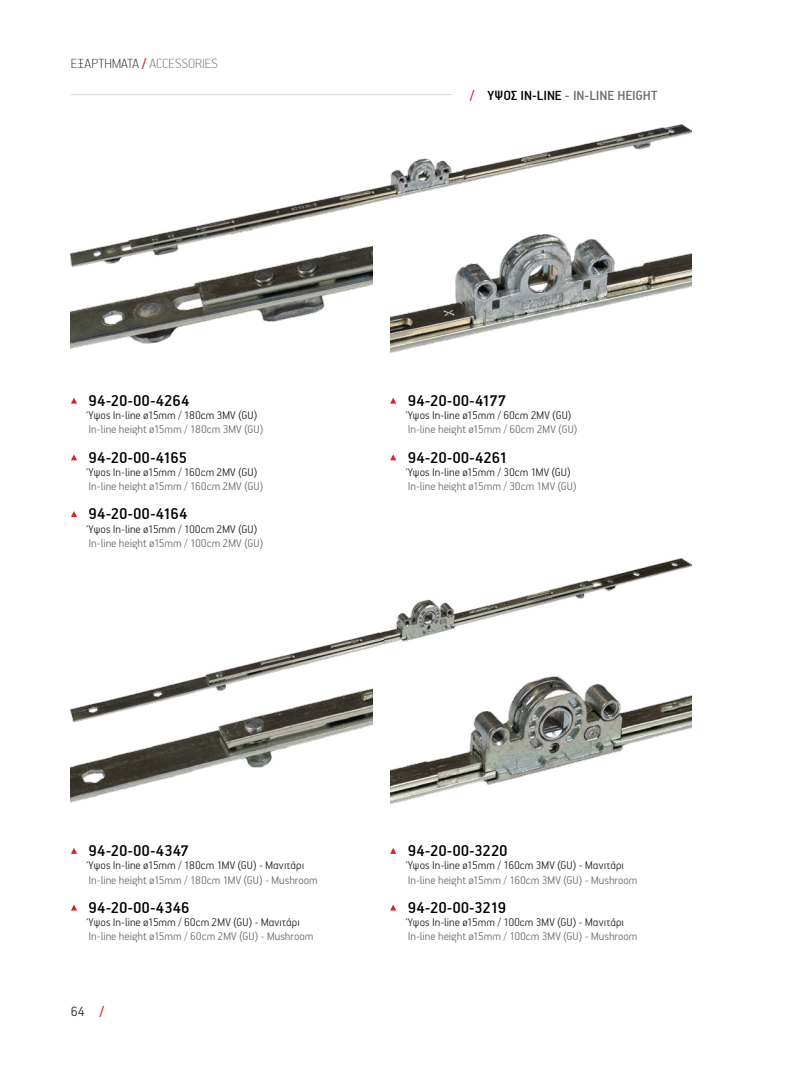
<style>
.page{position:relative;width:798px;height:1081px;background:#fff}
.page>*{position:absolute;margin:0;border:0;box-sizing:border-box;transform-origin:0 0}
.t1{font:500 17.5px "PF Handbook Pro";letter-spacing:-.01em;color:#000}
.t2{font:500 15px "PF Handbook Pro";letter-spacing:-.005em;color:#706f6f}
.t3{font:100 15px "PF Handbook Pro";letter-spacing:.005em;color:#706f6f}
.t4{font:300 15px "PF Handbook Pro";color:#282827}
.t5{font:300 12.5px "PF Handbook Pro";color:#706f6f}
.t6{font:300 12.5px "PF Handbook Pro";color:#282827}
.s1{color:#282827}
.s2{font-weight:700;color:#db2325}
.s3{color:#d9081e}
.s4{color:#000}
</style>
<div class="page">
<img style="left:172px;top:124px;width:519px;height:142px">
<img style="left:206px;top:558px;width:485px;height:164px">
<img style="left:71px;top:231px;width:301px;height:118px">
<img style="left:71px;top:675px;width:301px;height:128px">
<img style="left:390px;top:231px;width:301px;height:122px">
<img style="left:390px;top:675px;width:301px;height:130px">
<svg style="left:71px;top:398px;width:6px;height:6px"></svg>
<svg style="left:71px;top:848px;width:6px;height:6px"></svg>
<svg style="left:390px;top:848px;width:6px;height:6px"></svg>
<svg style="left:71px;top:904px;width:6px;height:6px"></svg>
<svg style="left:390px;top:904px;width:6px;height:6px"></svg>
<svg style="left:390px;top:398px;width:6px;height:6px"></svg>
<svg style="left:71px;top:454px;width:6px;height:6px"></svg>
<svg style="left:390px;top:454px;width:6px;height:6px"></svg>
<svg style="left:71px;top:511px;width:6px;height:6px"></svg>
<hr style="left:71px;top:94px;width:381px;height:1px;background:#d8d8d8">
<p class="t3" style="left:71px;top:55px;width:148px"><span class="s1">ΕΞΑΡΤΗΜΑΤΑ</span> <span class="s2">/</span> ACCESSORIES</p>
<h1 class="t1" style="left:89px;top:390px;width:102px">94-20-00-4264</h1>
<p class="t6" style="left:89px;top:408px;width:170px">Ύψος In-line ø15mm / 180cm 3MV (GU)</p>
<p class="t5" style="left:89px;top:422px;width:176px">In-line height ø15mm / 180cm 3MV (GU)</p>
<h1 class="t1" style="left:89px;top:446px;width:100px">94-20-00-4165</h1>
<p class="t6" style="left:89px;top:464px;width:170px">Ύψος In-line ø15mm / 160cm 2MV (GU)</p>
<p class="t5" style="left:89px;top:479px;width:176px">In-line height ø15mm / 160cm 2MV (GU)</p>
<h1 class="t1" style="left:89px;top:503px;width:100px">94-20-00-4164</h1>
<p class="t6" style="left:89px;top:521px;width:170px">Ύψος In-line ø15mm / 100cm 2MV (GU)</p>
<p class="t5" style="left:89px;top:535px;width:176px">In-line height ø15mm / 100cm 2MV (GU)</p>
<p class="t2" style="left:469px;top:86px;width:189px"><span class="s3">/</span> <span class="s4">ΥΨΟΣ IN-LINE</span> - IN-LINE HEIGHT</p>
<h1 class="t1" style="left:407px;top:390px;width:100px">94-20-00-4177</h1>
<p class="t6" style="left:407px;top:408px;width:165px">Ύψος In-line ø15mm / 60cm 2MV (GU)</p>
<p class="t5" style="left:407px;top:422px;width:171px">In-line height ø15mm / 60cm 2MV (GU)</p>
<h1 class="t1" style="left:407px;top:446px;width:102px">94-20-00-4261</h1>
<p class="t6" style="left:407px;top:464px;width:164px">Ύψος In-line ø15mm / 30cm 1MV (GU)</p>
<p class="t5" style="left:407px;top:479px;width:170px">In-line height ø15mm / 30cm 1MV (GU)</p>
<h1 class="t1" style="left:89px;top:840px;width:102px">94-20-00-4347</h1>
<p class="t6" style="left:89px;top:858px;width:217px">Ύψος In-line ø15mm / 180cm 1MV (GU) - Μανιτάρι</p>
<p class="t5" style="left:89px;top:872px;width:230px">In-line height ø15mm / 180cm 1MV (GU) - Mushroom</p>
<h1 class="t1" style="left:89px;top:896px;width:103px">94-20-00-4346</h1>
<p class="t6" style="left:89px;top:915px;width:212px">Ύψος In-line ø15mm / 60cm 2MV (GU) - Μανιτάρι</p>
<p class="t5" style="left:89px;top:929px;width:226px">In-line height ø15mm / 60cm 2MV (GU) - Mushroom</p>
<p class="t4" style="left:71px;top:1002px;width:35px">64 <span class="s2">/</span></p>
<h1 class="t1" style="left:407px;top:840px;width:101px">94-20-00-3220</h1>
<p class="t6" style="left:407px;top:858px;width:217px">Ύψος In-line ø15mm / 160cm 3MV (GU) - Μανιτάρι</p>
<p class="t5" style="left:407px;top:872px;width:231px">In-line height ø15mm / 160cm 3MV (GU) - Mushroom</p>
<h1 class="t1" style="left:407px;top:896px;width:100px">94-20-00-3219</h1>
<p class="t6" style="left:407px;top:915px;width:217px">Ύψος In-line ø15mm / 100cm 3MV (GU) - Μανιτάρι</p>
<p class="t5" style="left:407px;top:929px;width:231px">In-line height ø15mm / 100cm 3MV (GU) - Mushroom</p>
</div>
